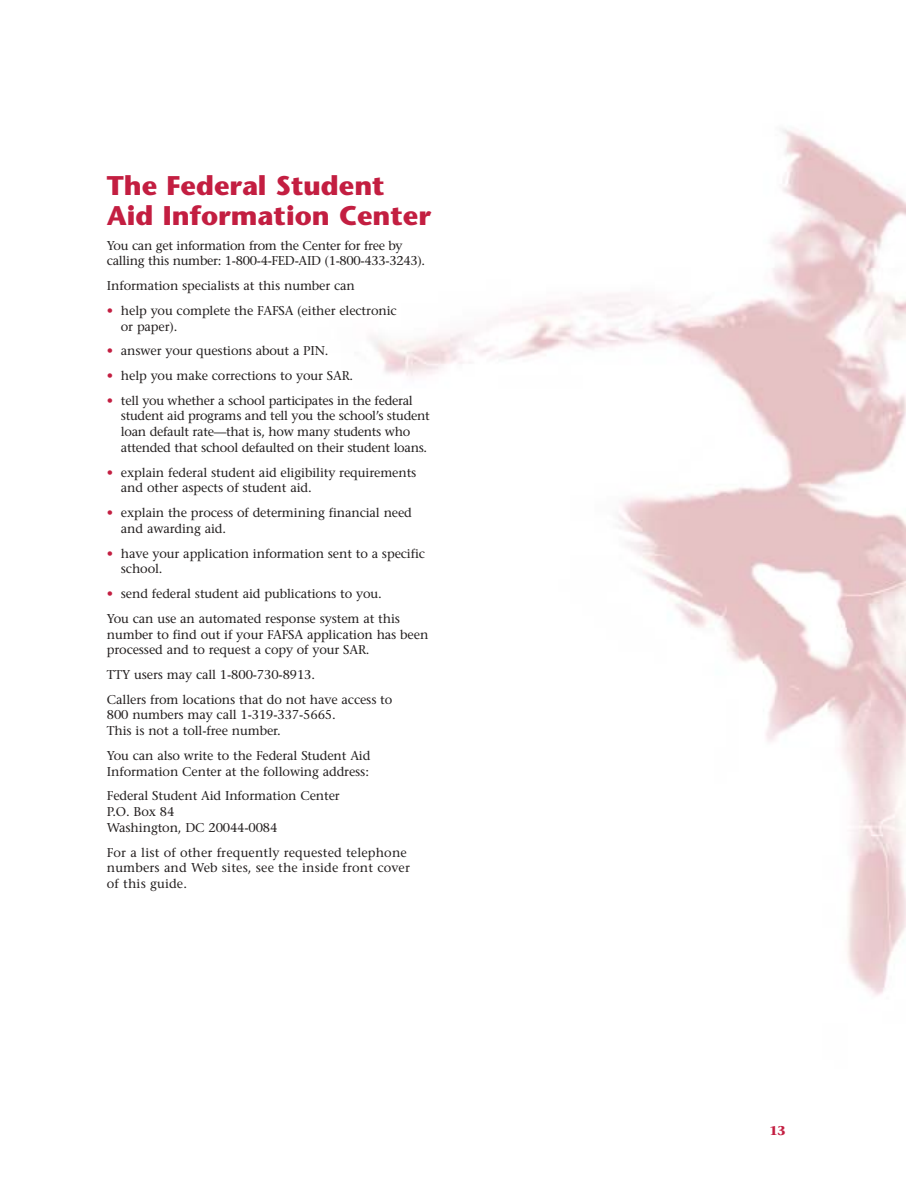
<style>
.page{position:relative;width:918px;height:1188px;background:#fff}
.page>*{position:absolute;margin:0;border:0;box-sizing:border-box;transform-origin:0 0}
.t1{font:700 27px/30px "Stone Sans";color:#c31e41}
.t2{font:12.75px/15.8px "Stone Serif";letter-spacing:-.01em;color:#231f1f}
.t3{font:12.75px/15.8px "Stone Serif";letter-spacing:.01em;color:#231f1f}
.t4{font:700 12.75px "Stone Serif";color:#c31e41}
.s1{color:#c31e41}
</style>
<div class="page">
<img style="left:370px;top:129px;width:535px;height:867px">
<h1 class="t1" style="left:107px;top:173px;width:326px">The Federal Student<br>Aid Information Center</h1>
<p class="t2" style="left:107px;top:239px;width:320px">You can get information from the Center for free by calling this number: 1-800-4-FED-AID (1-800-433-3243).</p>
<p class="t2" style="left:107px;top:279px;width:250px">Information specialists at this number can</p>
<p class="t2" style="left:121px;top:304px;width:277px;text-indent:-14px"><span class="s1">•</span> help you complete the FAFSA (either electronic or paper).</p>
<p class="t2" style="left:107px;top:344px;width:223px"><span class="s1">•</span> answer your questions about a PIN.</p>
<p class="t2" style="left:107px;top:369px;width:248px"><span class="s1">•</span> help you make corrections to your SAR.</p>
<p class="t2" style="left:121px;top:394px;width:310px;text-indent:-14px"><span class="s1">•</span> tell you whether a school participates in the federal student aid programs and tell you the school’s student loan default rate—that is, how many students who attended that school defaulted on their student loans.</p>
<p class="t2" style="left:121px;top:466px;width:297px;text-indent:-14px"><span class="s1">•</span> explain federal student aid eligibility requirements and other aspects of student aid.</p>
<p class="t2" style="left:121px;top:506px;width:293px;text-indent:-14px"><span class="s1">•</span> explain the process of determining financial need and awarding aid.</p>
<p class="t2" style="left:121px;top:547px;width:306px;text-indent:-14px"><span class="s1">•</span> have your application information sent to a specific school.</p>
<p class="t2" style="left:107px;top:583px;width:295px;line-height:24.8px"><span class="s1">•</span> send federal student aid publications to you.<br>You can use an automated response system at this</p>
<p class="t2" style="left:107px;top:628px;width:323px">number to find out if your FAFSA application has been processed and to request a copy of your SAR.</p>
<p class="t2" style="left:107px;top:664px;width:287px;line-height:24.8px">TTY users may call 1-800-730-8913.<br>Callers from locations that do not have access to</p>
<p class="t2" style="left:107px;top:709px;width:230px">800 numbers may call 1-319-337-5665.<br>This is not a toll-free number.</p>
<p class="t2" style="left:107px;top:749px;width:265px">You can also write to the Federal Student Aid<br>Information Center at the following address:</p>
<p class="t2" style="left:107px;top:789px;width:235px">Federal Student Aid Information Center<br>P.O. Box 84<br>Washington, DC 20044-0084</p>
<p class="t3" style="left:107px;top:846px;width:305px">For a list of other frequently requested telephone numbers and Web sites, see the inside front cover of this guide.</p>
<p class="t4" style="left:769px;top:1126px;width:17px">13</p>
</div>
